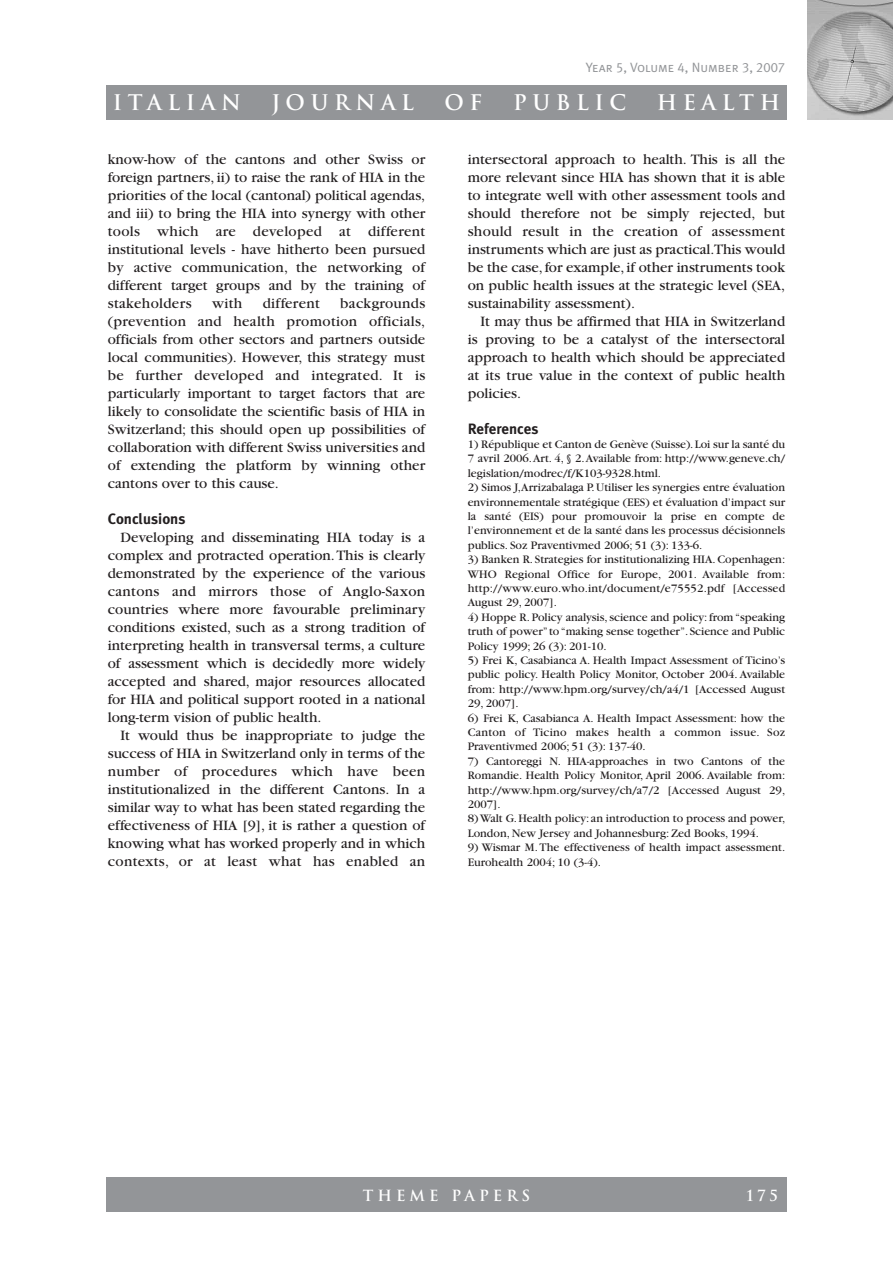
<style>
.page{position:relative;width:893px;height:1263px;background:#fff}
.page>*{position:absolute;margin:0;border:0;box-sizing:border-box;transform-origin:0 0}
.t1{font:700 21px "Trajan";letter-spacing:.265em;color:#fff}
.t2{font:15px/18px "Garamond";color:#231f20;text-align:justify}
.t3{font:700 15px "Meta Plus";color:#231f20}
.t4{font:700 15px "Trajan";letter-spacing:.265em;color:#fff}
.t5{font:15px "Garamond";letter-spacing:.02em;color:#231f20}
.t6{font:13.5px "Meta Plus Normal Caps";color:#939598}
.t7{font:12px/14.4px "Garamond";color:#231f20;text-align:justify}
</style>
<div class="page">
<div style="left:106px;top:85px;width:681px;height:34px;background:#939598"></div>
<div style="left:106px;top:1178px;width:681px;height:34px;background:#939598"></div>
<img style="left:808px;top:0;width:85px;height:119px">
<p class="t6" style="left:586px;top:59px;width:201px">Year 5, Volume 4, Number 3, 2007</p>
<h1 class="t1" style="left:113px;top:90px;width:130px">ITALIAN</h1>
<h1 class="t1" style="left:272px;top:90px;width:144px">JOURNAL</h1>
<h1 class="t1" style="left:445px;top:90px;width:39px">O F</h1>
<h1 class="t1" style="left:513px;top:90px;width:115px">PUBLIC</h1>
<h1 class="t1" style="left:657px;top:90px;width:125px">HEALTH</h1>
<p class="t2" style="left:108px;top:151px;width:319px">know-how of the cantons and other Swiss or foreign partners, ii) to raise the rank of HIA in the priorities of the local (cantonal) political agendas, and iii) to bring the HIA into synergy with other tools which are developed at different institutional levels - have hitherto been pursued by active communication, the networking of different target groups and by the training of stakeholders</p>
<p class="t2" style="left:468px;top:151px;width:319px">intersectoral approach to health. This is all the more relevant since HIA has shown that it is able to integrate well with other assessment tools and should therefore not be simply rejected, but should result in the creation of assessment instruments which are just as practical.This would be the case,for example,if other instruments took on public health issues at the strategic level (SEA, sustainability assessment).</p>
<p class="t2" style="left:468px;top:313px;width:319px;text-indent:13px">It may thus be affirmed that HIA in Switzerland is proving to be a catalyst of the intersectoral approach to health which should be appreciated at its true value in the context of public health policies.</p>
<p class="t3" style="left:468px;top:420px;width:72px">References</p>
<p class="t7" style="left:468px;top:438px;width:319px">1) République et Canton de Genève (Suisse).Loi sur la santé du 7 avril 2006.Art. 4, § 2.Available from: http://www.geneve.ch/ legislation/modrec/f/K103-9328.html.</p>
<p class="t7" style="left:468px;top:481px;width:319px">2) Simos J,Arrizabalaga P.Utiliser les synergies entre évaluation environnementale stratégique (EES) et évaluation d’impact sur la santé (EIS) pour promouvoir la prise en compte de l’environnement et de la santé dans les processus décisionnels publics. Soz Praventivmed 2006; 51 (3): 133-6.</p>
<p class="t7" style="left:468px;top:553px;width:319px">3) Banken R. Strategies for institutionalizing HIA.Copenhagen:<br>WHO Regional Office for Europe, 2001. Available from: http://www.euro.who.int/document/e75552.pdf [Accessed August 29, 2007].</p>
<p class="t7" style="left:468px;top:611px;width:319px">4) Hoppe R. Policy analysis,science and policy:from“speaking truth of power”to“making sense together”. Science and Public Policy 1999; 26 (3): 201-10.</p>
<p class="t7" style="left:468px;top:654px;width:319px">5) Frei K, Casabianca A. Health Impact Assessment of Ticino’s public policy. Health Policy Monitor, October 2004. Available from: http://www.hpm.org/survey/ch/a4/1 [Accessed August 29, 2007].</p>
<p class="t7" style="left:468px;top:712px;width:319px">6) Frei K, Casabianca A. Health Impact Assessment: how the Canton of Ticino makes health a common issue. Soz Praventivmed 2006; 51 (3): 137-40.</p>
<p class="t7" style="left:468px;top:755px;width:319px;text-align:left">7) Cantoreggi N. HIA-approaches in two Cantons of the Romandie. Health Policy Monitor, April 2006. Available from: http://www.hpm.org/survey/ch/a7/2 [Accessed August 29, 2007].<br>8)Walt G.Health policy: an introduction to process and power, London, New Jersey and Johannesburg: Zed Books, 1994.</p>
<p class="t7" style="left:468px;top:841px;width:319px">9) Wismar M. The effectiveness of health impact assessment.<br>Eurohealth 2004; 10 (3-4).</p>
<p class="t2" style="left:108px;top:295px;width:319px;text-indent:232px">backgrounds (prevention and health promotion officials, officials from other sectors and partners outside local communities). However, this strategy must be further developed and integrated. It is particularly important to target factors that are likely to consolidate the scientific basis of HIA in Switzerland; this should open up possibilities of collaboration with different Swiss universities and of extending the platform by winning other cantons over to this cause.</p>
<p class="t3" style="left:108px;top:510px;width:79px">Conclusions</p>
<p class="t2" style="left:108px;top:529px;width:319px;text-indent:13px">Developing and disseminating HIA today is a complex and protracted operation.This is clearly demonstrated by the experience of the various cantons and mirrors those of Anglo-Saxon countries where more favourable preliminary conditions existed, such as a strong tradition of interpreting health in transversal terms, a culture of assessment which is decidedly more widely accepted and shared, major resources allocated for HIA and political support rooted in a national long-term vision of public health.</p>
<p class="t2" style="left:108px;top:727px;width:319px;text-indent:13px">It would thus be inappropriate to judge the success of HIA in Switzerland only in terms of the number of procedures which have been institutionalized in the different Cantons. In a similar way to what has been stated regarding the effectiveness of HIA [9], it is rather a question of knowing what has worked properly and in which contexts, or at least what has enabled an</p>
<p class="t2" style="left:212px;top:295px;width:32px">with</p>
<p class="t5" style="left:263px;top:298px;width:59px">different</p>
<p class="t4" style="left:363px;top:1186px;width:169px">THEME PAPERS</p>
<p class="t4" style="left:746px;top:1186px;width:33px">175</p>
</div>
